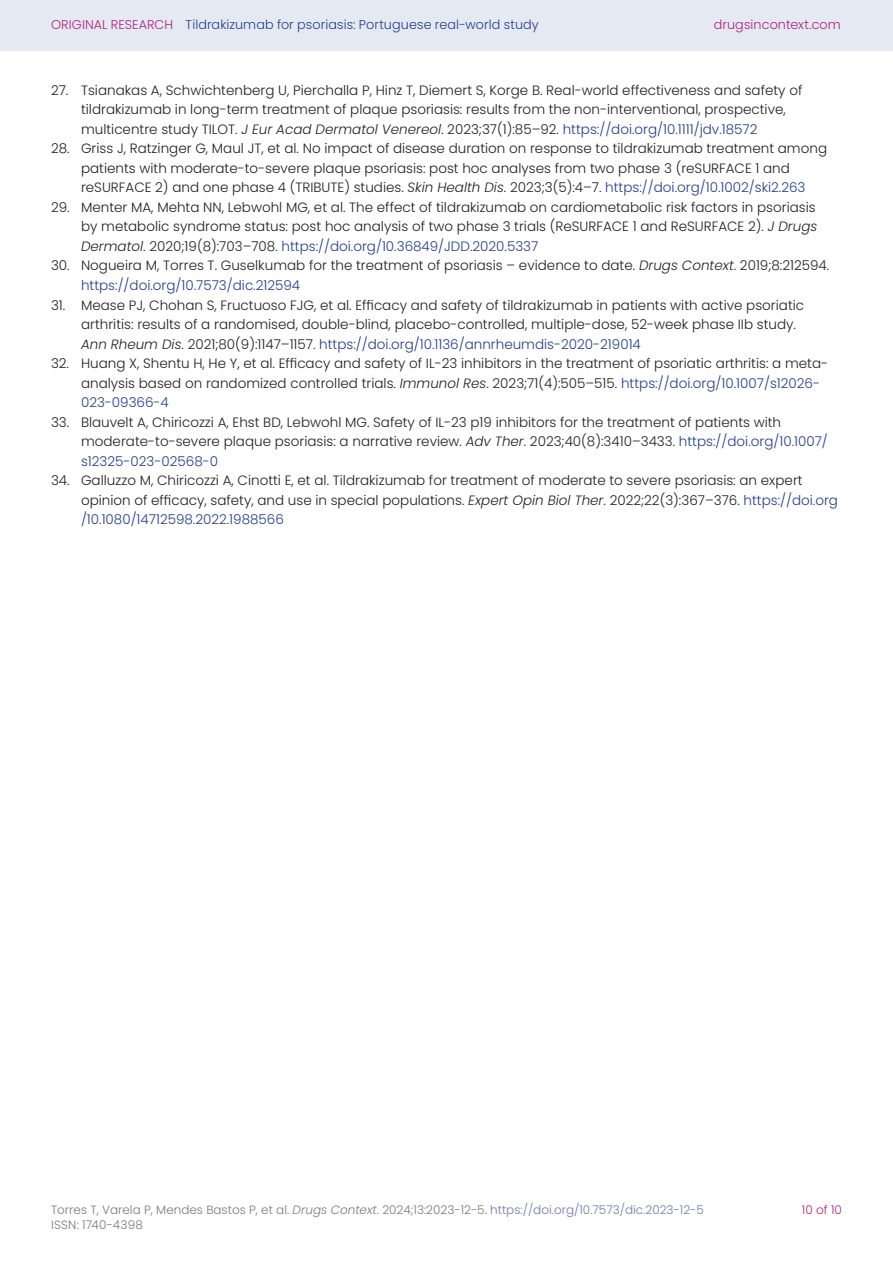
<style>
.page{position:relative;width:893px;height:1263px;background:#fff}
.page>*{position:absolute;margin:0;border:0;box-sizing:border-box;transform-origin:0 0}
.t1{font:300 13.5px/19.5px "Poppins";color:#231f20}
.t2{font:300 12.75px "Poppins";letter-spacing:.01em;color:#243d91}
.t3{font:300 12.75px "Poppins";letter-spacing:.01em;color:#b21f81}
.t4{font:300 12px "Poppins";color:#7c7878}
.t5{font:300 12px "Poppins";color:#b21f81}
.s1{color:#b21f81}
.s2{font-style:italic}
.s3{color:#243d91}
.s4{color:#7376b2}
</style>
<div class="page">
<div style="left:0;top:0;width:893px;height:51px;background:#e5eaf2"></div>
<p class="t2" style="left:51px;top:17px;width:489px"><span class="s1">ORIGINAL RESEARCH</span> Tildrakizumab for psoriasis: Portuguese real-world study</p>
<p class="t3" style="left:714px;top:17px;width:129px">drugsincontext.com</p>
<p class="t1" style="left:81px;top:81px;width:723px;text-indent:-30px">27. Tsianakas A, Schwichtenberg U, Pierchalla P, Hinz T, Diemert S, Korge B. Real-world effectiveness and safety of tildrakizumab in long-term treatment of plaque psoriasis: results from the non-interventional, prospective, multicentre study TILOT. <span class="s2">J Eur Acad Dermatol Venereol</span>. 2023;37(1):85–92. <span class="s3">https://doi.org/10.1111/jdv.18572</span></p>
<p class="t1" style="left:81px;top:139px;width:748px;text-indent:-30px">28. Griss J, Ratzinger G, Maul JT, et al. No impact of disease duration on response to tildrakizumab treatment among patients with moderate-to-severe plaque psoriasis: post hoc analyses from two phase 3 (reSURFACE 1 and reSURFACE 2) and one phase 4 (TRIBUTE) studies. <span class="s2">Skin Health Dis</span>. 2023;3(5):4–7. <span class="s3">https://doi.org/10.1002/ski2.263</span></p>
<p class="t1" style="left:81px;top:198px;width:738px;text-align:justify;text-indent:-30px">29. Menter MA, Mehta NN, Lebwohl MG, et al. The effect of tildrakizumab on cardiometabolic risk factors in psoriasis by metabolic syndrome status: post hoc analysis of two phase 3 trials (ReSURFACE 1 and ReSURFACE 2). <span class="s2">J Drugs Dermatol</span>. 2020;19(8):703–708. <span class="s3">https://doi.org/10.36849/JDD.2020.5337</span></p>
<p class="t1" style="left:81px;top:256px;width:750px;text-indent:-30px">30. Nogueira M, Torres T. Guselkumab for the treatment of psoriasis – evidence to date. <span class="s2">Drugs Context</span>. 2019;8:212594. <span class="s3">https://doi.org/10.7573/dic.212594</span></p>
<p class="t1" style="left:81px;top:295px;width:725px;text-indent:-30px">31. Mease PJ, Chohan S, Fructuoso FJG, et al. Efficacy and safety of tildrakizumab in patients with active psoriatic arthritis: results of a randomised, double-blind, placebo-controlled, multiple-dose, 52-week phase IIb study.<br><span class="s2">Ann Rheum Dis</span>. 2021;80(9):1147–1157. <span class="s3">https://doi.org/10.1136/annrheumdis-2020-219014</span></p>
<p class="t1" style="left:81px;top:354px;width:749px;text-indent:-30px">32. Huang X, Shentu H, He Y, et al. Efficacy and safety of IL-23 inhibitors in the treatment of psoriatic arthritis: a meta&shy;analysis based on randomized controlled trials. <span class="s2">Immunol Res</span>. 2023;71(4):505–515. <span class="s3">https://doi.org/10.1007/s12026-<br>023-09366-4</span></p>
<p class="t1" style="left:81px;top:412px;width:748px;text-indent:-30px">33. Blauvelt A, Chiricozzi A, Ehst BD, Lebwohl MG. Safety of IL-23 p19 inhibitors for the treatment of patients with moderate-to-severe plaque psoriasis: a narrative review. <span class="s2">Adv Ther</span>. 2023;40(8):3410–3433. <span class="s3">https://doi.org/10.1007/ s12325-023-02568-0</span></p>
<p class="t1" style="left:81px;top:471px;width:758px;text-indent:-30px">34. Galluzzo M, Chiricozzi A, Cinotti E, et al. Tildrakizumab for treatment of moderate to severe psoriasis: an expert opinion of efficacy, safety, and use in special populations. <span class="s2">Expert Opin Biol Ther</span>. 2022;22(3):367–376. <span class="s3">https://doi.org /10.1080/14712598.2022.1988566</span></p>
<p class="t4" style="left:51px;top:1203px;width:654px">Torres T, Varela P, Mendes Bastos P, et al. <span class="s2">Drugs Context</span>. 2024;13:2023-12-5. <span class="s4">https://doi.org/10.7573/dic.2023-12-5</span></p>
<p class="t5" style="left:802px;top:1203px;width:41px">10 of 10</p>
<p class="t4" style="left:51px;top:1218px;width:93px">ISSN: 1740-4398</p>
</div>
